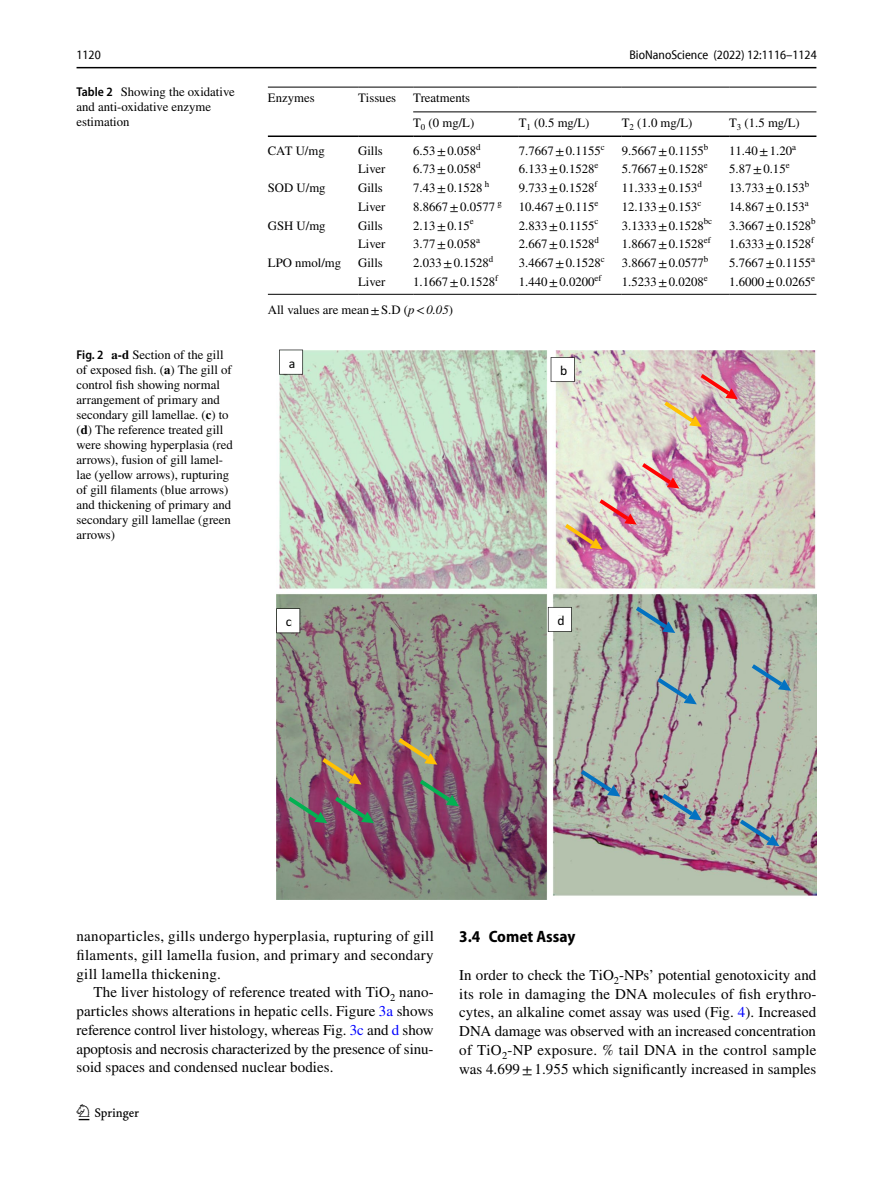
<style>
.page{position:relative;width:893px;height:1187px;background:#fff}
.page>*{position:absolute;margin:0;border:0;box-sizing:border-box;transform-origin:0 0}
.t1{font:22.5px "Springnew Regular 3";color:#000}
.t2{font:700 semi-condensed 16.5px "Myriad Pro";color:#000}
.t3{font:15px/18.8px "STIX";letter-spacing:.005em;color:#000;text-align:justify}
.t4{font:13.65px "Calibri";color:#000}
.t5{font:12.75px/15px "STIX";color:#000}
.t6{font:semi-condensed 12.75px "Myriad Pro Unic";color:#000}
.s1{font-family:"Myriad Pro";font-weight:600;font-stretch:semi-condensed}
.s2{font-style:italic}
.s3{font-weight:700}
.s4{color:#00f}
</style>
<div class="page">
<hr style="left:77px;top:67px;width:739px;height:1px;background:#000">
<hr style="left:268px;top:87px;width:90px;height:1px;background:#000">
<hr style="left:268px;top:135px;width:90px;height:2px;background:#000">
<hr style="left:358px;top:87px;width:55px;height:1px;background:#000">
<hr style="left:358px;top:135px;width:55px;height:2px;background:#000">
<hr style="left:413px;top:87px;width:106px;height:1px;background:#000">
<hr style="left:519px;top:87px;width:103px;height:1px;background:#000">
<hr style="left:622px;top:87px;width:107px;height:1px;background:#000">
<hr style="left:729px;top:87px;width:87px;height:1px;background:#000">
<hr style="left:413px;top:135px;width:106px;height:2px;background:#000">
<hr style="left:519px;top:135px;width:103px;height:2px;background:#000">
<hr style="left:622px;top:135px;width:107px;height:2px;background:#000">
<hr style="left:729px;top:135px;width:87px;height:2px;background:#000">
<hr style="left:268px;top:294px;width:90px;height:1px;background:#000">
<hr style="left:358px;top:294px;width:55px;height:1px;background:#000">
<hr style="left:413px;top:294px;width:106px;height:1px;background:#000">
<hr style="left:519px;top:294px;width:103px;height:1px;background:#000">
<hr style="left:622px;top:294px;width:107px;height:1px;background:#000">
<hr style="left:729px;top:294px;width:87px;height:1px;background:#000">
<hr style="left:413px;top:111px;width:403px;height:1px;background:#000">
<img style="left:276px;top:350px;width:540px;height:549px">
<svg style="left:642px;top:463px;width:37px;height:25px"></svg>
<svg style="left:664px;top:374px;width:74px;height:53px;background:#d6adac"></svg>
<img style="left:565px;top:499px;width:72px;height:50px">
<svg style="left:322px;top:758px;width:39px;height:26px"></svg>
<svg style="left:398px;top:738px;width:39px;height:26px"></svg>
<svg style="left:420px;top:779px;width:39px;height:27px"></svg>
<svg style="left:335px;top:796px;width:39px;height:27px"></svg>
<svg style="left:288px;top:796px;width:39px;height:27px"></svg>
<svg style="left:752px;top:664px;width:39px;height:26px"></svg>
<svg style="left:581px;top:770px;width:39px;height:26px"></svg>
<svg style="left:657px;top:678px;width:40px;height:26px"></svg>
<svg style="left:662px;top:793px;width:40px;height:27px"></svg>
<svg style="left:740px;top:819px;width:39px;height:27px"></svg>
<svg style="left:636px;top:606px;width:39px;height:27px"></svg>
<svg style="left:279px;top:349px;width:24px;height:25px"></svg>
<svg style="left:551px;top:357px;width:24px;height:25px"></svg>
<div style="left:561px;top:366px;width:6px;height:9px;background:#fff"></div>
<svg style="left:276px;top:608px;width:24px;height:25px"></svg>
<svg style="left:548px;top:607px;width:24px;height:24px"></svg>
<div style="left:558px;top:615px;width:6px;height:10px;background:#fff"></div>
<p class="t6" style="left:77px;top:50px;width:26px">1120</p>
<p class="t6" style="left:630px;top:50px;width:189px">BioNanoScience (2022) 12:1116–1124</p>
<p class="t5" style="left:77px;top:85px;width:160px"><span class="s1">Table 2</span> Showing the oxidative and anti-oxidative enzyme estimation</p>
<p class="t5" style="left:268px;top:91px;width:48px">Enzymes</p>
<p class="t5" style="left:358px;top:91px;width:40px">Tissues</p>
<p class="t5" style="left:413px;top:86px;width:63px;line-height:24.5px">Treatments<br>T<sub>0</sub> (0 mg/L)</p>
<p class="t5" style="left:519px;top:116px;width:72px">T<sub>1</sub> (0.5 mg/L)</p>
<p class="t5" style="left:622px;top:116px;width:72px">T<sub>2</sub> (1.0 mg/L)</p>
<p class="t5" style="left:729px;top:116px;width:72px">T<sub>3</sub> (1.5 mg/L)</p>
<p class="t5" style="left:268px;top:144px;width:58px">CAT U/mg</p>
<p class="t5" style="left:358px;top:144px;width:26px">Gills</p>
<p class="t5" style="left:413px;top:144px;width:69px">6.53±0.058<sup>d</sup></p>
<p class="t5" style="left:519px;top:144px;width:88px">7.7667±0.1155<sup>c</sup></p>
<p class="t5" style="left:622px;top:144px;width:88px">9.5667±0.1155<sup>b</sup></p>
<p class="t5" style="left:729px;top:144px;width:68px">11.40±1.20<sup>a</sup></p>
<p class="t5" style="left:358px;top:162px;width:29px">Liver</p>
<p class="t5" style="left:413px;top:162px;width:69px">6.73±0.058<sup>d</sup></p>
<p class="t5" style="left:519px;top:162px;width:81px">6.133±0.1528<sup>e</sup></p>
<p class="t5" style="left:622px;top:162px;width:88px">5.7667±0.1528<sup>e</sup></p>
<p class="t5" style="left:729px;top:162px;width:62px">5.87±0.15<sup>e</sup></p>
<p class="t5" style="left:268px;top:181px;width:59px">SOD U/mg</p>
<p class="t5" style="left:358px;top:181px;width:26px">Gills</p>
<p class="t5" style="left:413px;top:181px;width:77px">7.43±0.1528 <sup>h</sup></p>
<p class="t5" style="left:519px;top:181px;width:80px">9.733±0.1528<sup>f</sup></p>
<p class="t5" style="left:622px;top:181px;width:82px">11.333±0.153<sup>d</sup></p>
<p class="t5" style="left:729px;top:181px;width:82px">13.733±0.153<sup>b</sup></p>
<p class="t5" style="left:358px;top:200px;width:29px">Liver</p>
<p class="t5" style="left:413px;top:200px;width:90px">8.8667±0.0577 <sup>g</sup></p>
<p class="t5" style="left:519px;top:200px;width:81px">10.467±0.115<sup>e</sup></p>
<p class="t5" style="left:622px;top:200px;width:81px">12.133±0.153<sup>c</sup></p>
<p class="t5" style="left:729px;top:200px;width:81px">14.867±0.153<sup>a</sup></p>
<p class="t5" style="left:268px;top:218px;width:59px">GSH U/mg</p>
<p class="t5" style="left:358px;top:218px;width:26px">Gills</p>
<p class="t5" style="left:413px;top:218px;width:62px">2.13±0.15<sup>e</sup></p>
<p class="t5" style="left:519px;top:218px;width:81px">2.833±0.1155<sup>c</sup></p>
<p class="t5" style="left:622px;top:218px;width:92px">3.1333±0.1528<sup>bc</sup></p>
<p class="t5" style="left:729px;top:218px;width:88px">3.3667±0.1528<sup>b</sup></p>
<p class="t5" style="left:358px;top:237px;width:29px">Liver</p>
<p class="t5" style="left:413px;top:237px;width:68px">3.77±0.058<sup>a</sup></p>
<p class="t5" style="left:519px;top:237px;width:82px">2.667±0.1528<sup>d</sup></p>
<p class="t5" style="left:622px;top:237px;width:90px">1.8667±0.1528<sup>ef</sup></p>
<p class="t5" style="left:729px;top:237px;width:87px">1.6333±0.1528<sup>f</sup></p>
<p class="t5" style="left:268px;top:256px;width:75px">LPO nmol/mg</p>
<p class="t5" style="left:358px;top:256px;width:26px">Gills</p>
<p class="t5" style="left:413px;top:256px;width:82px">2.033±0.1528<sup>d</sup></p>
<p class="t5" style="left:519px;top:256px;width:88px">3.4667±0.1528<sup>c</sup></p>
<p class="t5" style="left:622px;top:256px;width:88px">3.8667±0.0577<sup>b</sup></p>
<p class="t5" style="left:729px;top:256px;width:88px">5.7667±0.1155<sup>a</sup></p>
<p class="t5" style="left:358px;top:275px;width:29px">Liver</p>
<p class="t5" style="left:413px;top:275px;width:87px">1.1667±0.1528<sup>f</sup></p>
<p class="t5" style="left:519px;top:275px;width:84px">1.440±0.0200<sup>ef</sup></p>
<p class="t5" style="left:622px;top:275px;width:88px">1.5233±0.0208<sup>e</sup></p>
<p class="t5" style="left:729px;top:275px;width:88px">1.6000±0.0265<sup>e</sup></p>
<p class="t5" style="left:268px;top:302px;width:187px">All values are mean±S.D (<span class="s2">p</span>&lt;<span class="s2">0.05</span>)</p>
<p class="t5" style="left:77px;top:348px;width:158px"><span class="s1">Fig. 2</span> <span class="s3">a-d</span> Section of the gill of exposed fish. (<span class="s3">a</span>) The gill of control fish showing normal arrangement of primary and secondary gill lamellae. (<span class="s3">c</span>) to (<span class="s3">d</span>) The reference treated gill were showing hyperplasia (red arrows), fusion of gill lamel&shy;lae (yellow arrows), rupturing of gill filaments (blue arrows) and thickening of primary and secondary gill lamellae (green arrows)</p>
<p class="t4" style="left:289px;top:354px;width:8px">a</p>
<p class="t4" style="left:560px;top:361px;width:9px">b</p>
<p class="t4" style="left:286px;top:612px;width:7px">c</p>
<p class="t4" style="left:557px;top:611px;width:9px">d</p>
<p class="t3" style="left:77px;top:927px;width:359px">nanoparticles, gills undergo hyperplasia, rupturing of gill filaments, gill lamella fusion, and primary and secondary gill lamella thickening.</p>
<p class="t3" style="left:77px;top:983px;width:359px;text-indent:17px">The liver histology of reference treated with TiO<sub>2</sub> nano&shy;particles shows alterations in hepatic cells. Figure <span class="s4">3a</span> shows reference control liver histology, whereas Fig. <span class="s4">3c</span> and <span class="s4">d</span> show apoptosis and necrosis characterized by the presence of sinu&shy;soid spaces and condensed nuclear bodies.</p>
<h1 class="t1" style="left:79px;top:1104px;width:62px">1 3</h1>
<p class="t2" style="left:459px;top:927px;width:118px">3.4 Comet Assay</p>
<p class="t3" style="left:459px;top:966px;width:359px">In order to check the TiO<sub>2</sub>-NPs’ potential genotoxicity and its role in damaging the DNA molecules of fish erythro&shy;cytes, an alkaline comet assay was used (Fig. <span class="s4">4</span>). Increased DNA damage was observed with an increased concentration of TiO<sub>2</sub>-NP exposure. % tail DNA in the control sample was 4.699±1.955 which significantly increased in samples</p>
</div>
